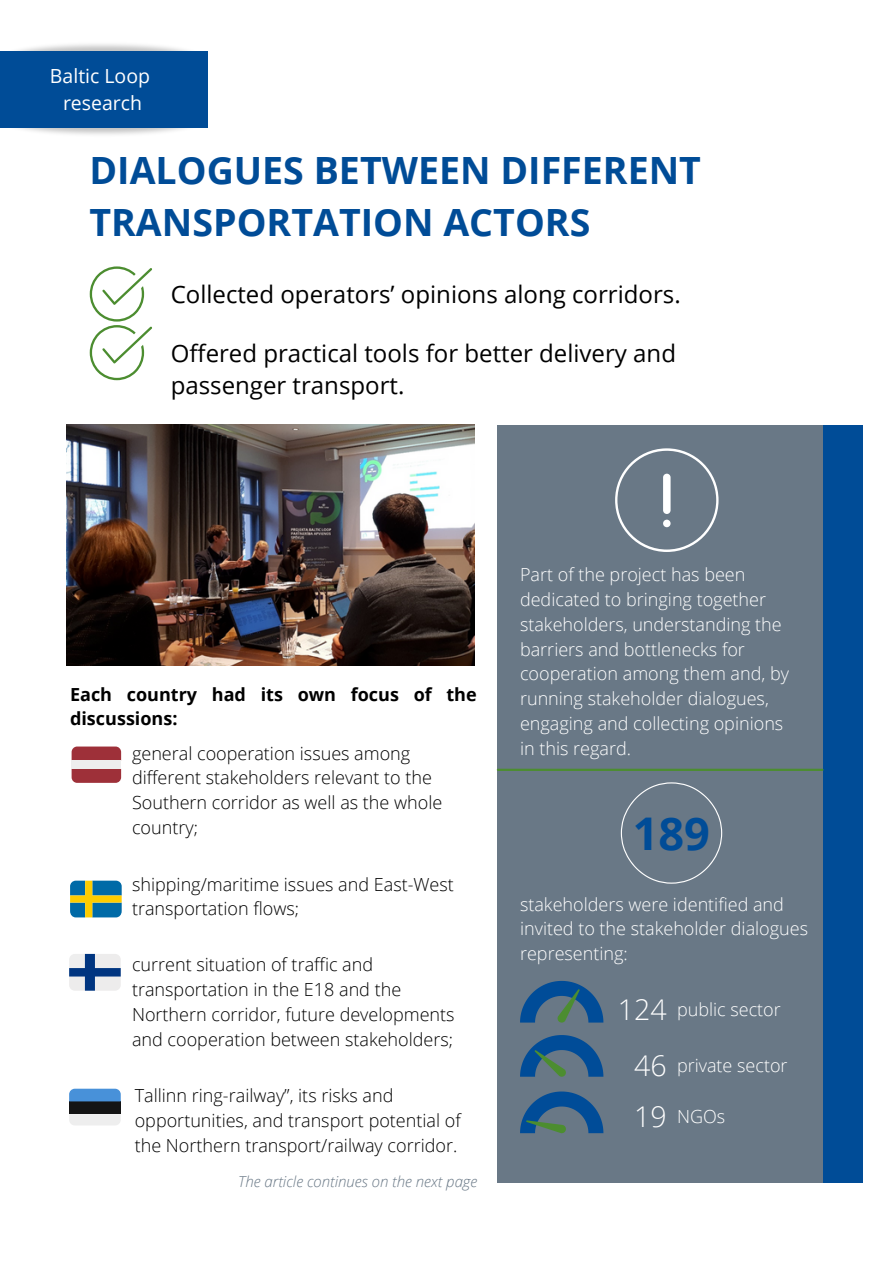
<style>
.page{position:relative;width:894px;height:1264px;background:#fff}
.page>*{position:absolute;margin:0;border:0;box-sizing:border-box;transform-origin:0 0}
.t1{font:700 45px "Open Sans";color:#004c97}
.t2{font:700 37.5px/51.8px "Open Sans";color:#004c97}
.t3{font:300 28.5px "Open Sans";color:#fff}
.t4{font:24px/32.7px "Open Sans";color:#000}
.t5{font:19.5px "Open Sans";color:#fff}
.t6{font:300 18px/24.8px "Open Sans";color:#000}
.t7{font:300 18px/24.8px "Open Sans";color:#fff}
.t8{font:700 18px/24.8px "Open Sans";color:#000}
.t9{font:italic 300 15px "Open Sans";color:#697886}
</style>
<div class="page">
<svg style="left:90px;top:266px;width:62px;height:114px"></svg>
<div style="left:496px;top:425px;width:332px;height:757px;background:#697886"></div>
<svg style="left:72px;top:746px;width:49px;height:36px"></svg>
<div style="left:72px;top:760px;width:49px;height:9px;background:#eee"></div>
<svg style="left:70px;top:880px;width:52px;height:37px;background:#598f79"></svg>
<svg style="left:69px;top:953px;width:52px;height:37px;background:#95a9c4"></svg>
<div style="left:69px;top:1101px;width:52px;height:13px;background:#141414"></div>
<svg style="left:69px;top:1088px;width:52px;height:13px"></svg>
<svg style="left:69px;top:1114px;width:52px;height:11px"></svg>
<svg style="left:520px;top:981px;width:83px;height:41px"></svg>
<svg style="left:520px;top:1035px;width:83px;height:41px"></svg>
<svg style="left:520px;top:1091px;width:83px;height:42px"></svg>
<svg style="left:620px;top:782px;width:102px;height:101px"></svg>
<svg style="left:615px;top:448px;width:103px;height:104px"></svg>
<img style="left:66px;top:425px;width:408px;height:241px">
<div style="left:823px;top:425px;width:39px;height:757px;background:#004c97"></div>
<hr style="left:497px;top:768px;width:325px;height:3px;background:#4c8d30">
<img style="left:0;top:127px;width:208px;height:8px">
<div style="left:0;top:51px;width:208px;height:76px;background:#004c97"></div>
<p class="t5" style="left:50px;top:62px;width:101px">Baltic Loop</p>
<p class="t5" style="left:63px;top:89px;width:81px">research</p>
<p class="t2" style="left:89px;top:144px;width:613px">DIALOGUES BETWEEN DIFFERENT<br>TRANSPORTATION ACTORS</p>
<p class="t4" style="left:171px;top:277px;width:511px">Collected operators’ opinions along corridors.</p>
<p class="t4" style="left:171px;top:336px;width:507px">Offered practical tools for better delivery and passenger transport.</p>
<p class="t8" style="left:70px;top:681px;width:408px">Each country had its own focus of the discussions:</p>
<p class="t6" style="left:132px;top:740px;width:311px">general cooperation issues among different stakeholders relevant to the<br>Southern corridor as well as the whole country;</p>
<p class="t6" style="left:132px;top:871px;width:323px">shipping/maritime issues and East-West transportation flows;</p>
<p class="t6" style="left:132px;top:951px;width:324px">current situation of traffic and transportation in the E18 and the Northern corridor, future developments and cooperation between stakeholders;</p>
<p class="t6" style="left:135px;top:1082px;width:327px">Tallinn ring-railway”, its risks and opportunities, and transport potential of the Northern transport/railway corridor.</p>
<p class="t9" style="left:238px;top:1170px;width:240px">The article continues on the next page</p>
<p class="t7" style="left:520px;top:562px;width:270px">Part of the project has been dedicated to bringing together stakeholders, understanding the barriers and bottlenecks for cooperation among them and, by running stakeholder dialogues, engaging and collecting opinions in this regard.</p>
<p class="t1" style="left:632px;top:801px;width:79px">189</p>
<p class="t7" style="left:520px;top:891px;width:289px">stakeholders were identified and invited to the stakeholder dialogues representing:</p>
<p class="t3" style="left:617px;top:989px;width:50px">124</p>
<p class="t7" style="left:676px;top:996px;width:105px">public sector</p>
<p class="t3" style="left:634px;top:1046px;width:34px">46</p>
<p class="t3" style="left:634px;top:1096px;width:34px">19</p>
<p class="t7" style="left:676px;top:1103px;width:50px">NGOs</p>
<p class="t7" style="left:676px;top:1053px;width:112px">private sector</p>
</div>
